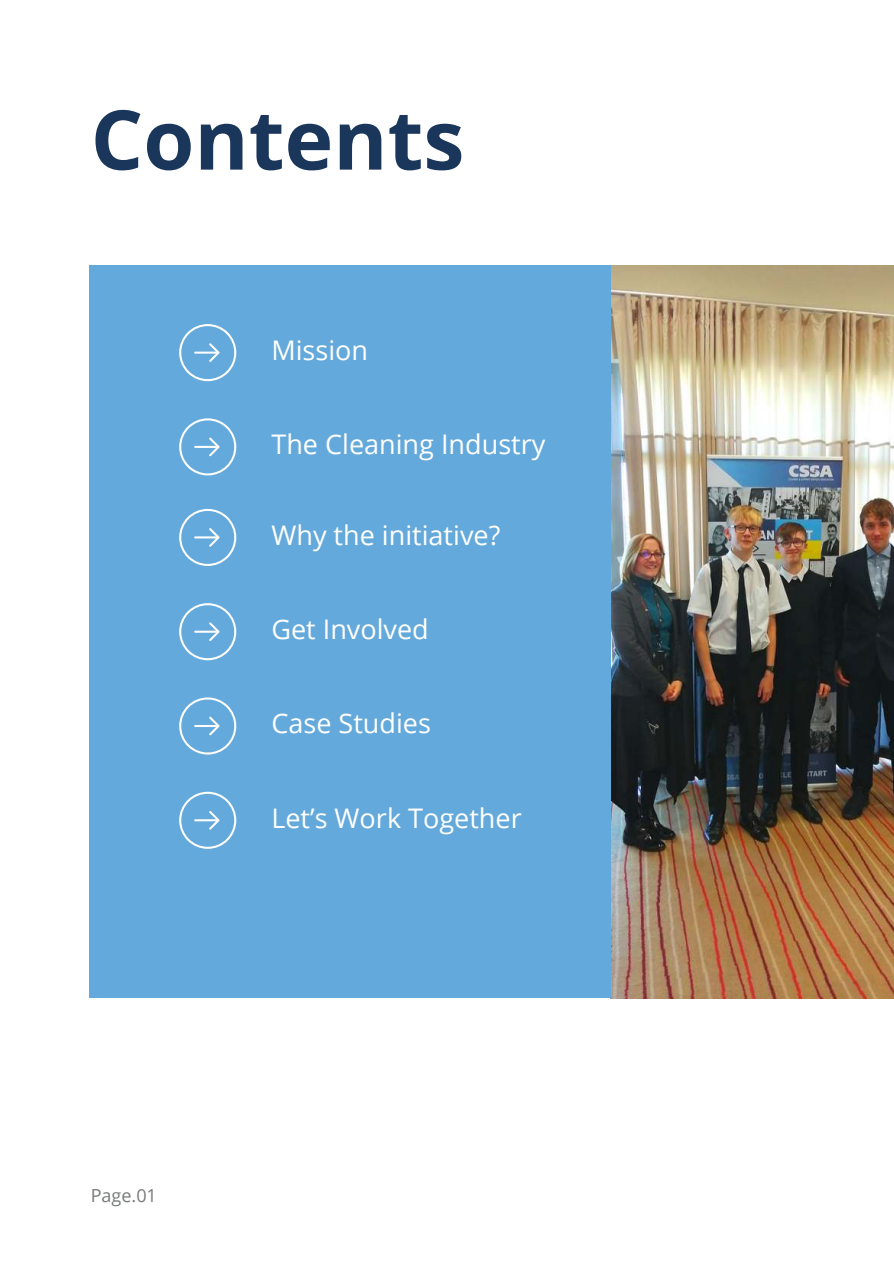
<style>
.page{position:relative;width:894px;height:1264px;background:#fff}
.page>*{position:absolute;margin:0;border:0;box-sizing:border-box;transform-origin:0 0}
.t1{font:700 82.5px "Open Sans";color:#1a365b}
.t2{font:27px "Open Sans";color:#fff}
.t3{font:18px "Open Sans";color:#777b78}
</style>
<div class="page">
<img style="left:610px;top:265px;width:283px;height:733px">
<div style="left:89px;top:265px;width:521px;height:732px;background:#64a9db"></div>
<svg style="left:179px;top:324px;width:58px;height:58px"></svg>
<svg style="left:179px;top:508px;width:58px;height:58px"></svg>
<svg style="left:179px;top:697px;width:58px;height:58px"></svg>
<svg style="left:179px;top:418px;width:58px;height:58px"></svg>
<svg style="left:179px;top:603px;width:58px;height:57px"></svg>
<svg style="left:179px;top:791px;width:58px;height:58px"></svg>
<h1 class="t1" style="left:91px;top:81px;width:375px">Contents</h1>
<p class="t2" style="left:271px;top:331px;width:98px">Mission</p>
<p class="t2" style="left:271px;top:426px;width:275px">The Cleaning Industry</p>
<p class="t2" style="left:271px;top:516px;width:230px">Why the initiative?</p>
<p class="t2" style="left:271px;top:610px;width:159px">Get Involved</p>
<p class="t2" style="left:271px;top:705px;width:161px">Case Studies</p>
<p class="t2" style="left:271px;top:799px;width:252px">Let’s Work Together</p>
<p class="t3" style="left:91px;top:1182px;width:68px">Page.01</p>
</div>
